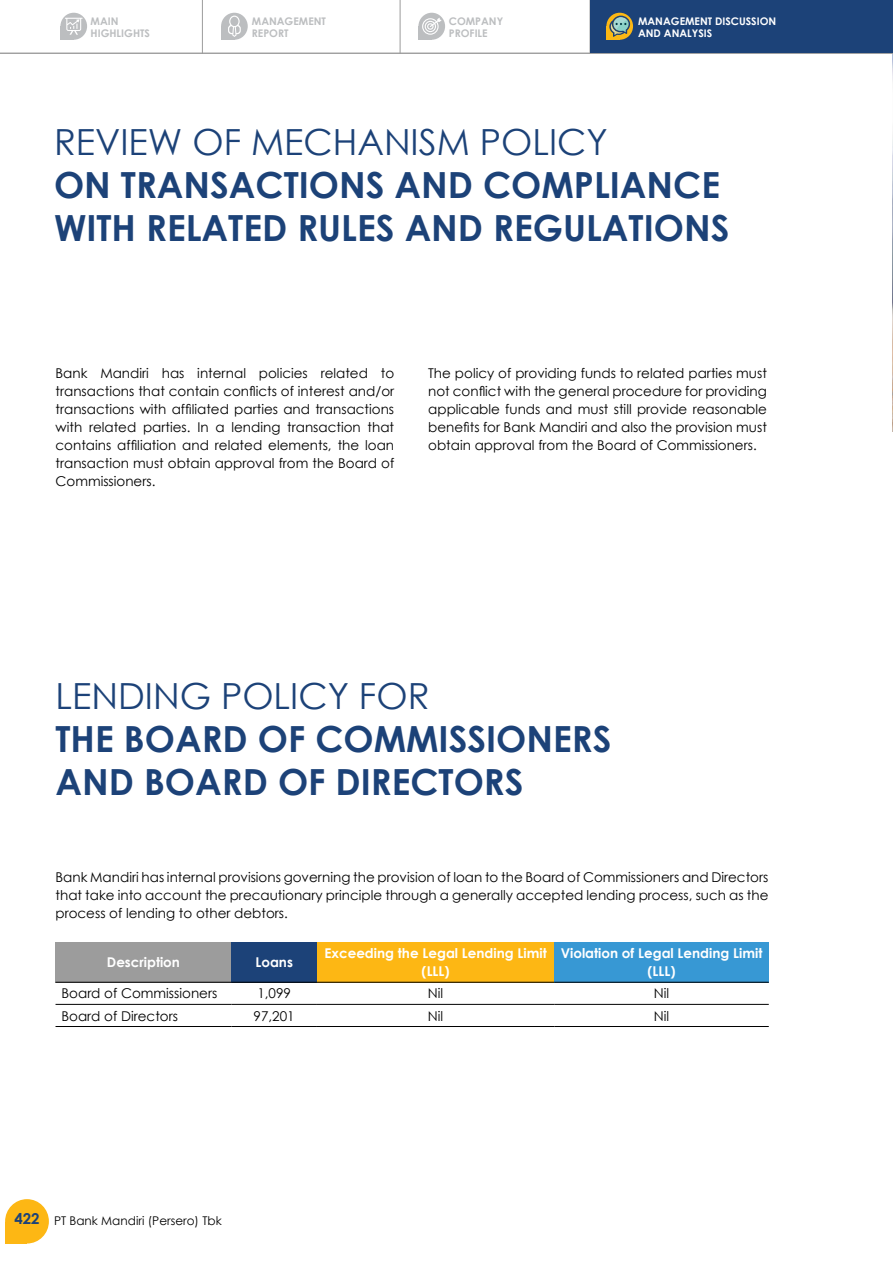
<style>
.page{position:relative;width:893px;height:1263px;background:#fff}
.page>*{position:absolute;margin:0;border:0;box-sizing:border-box;transform-origin:0 0}
.t1{font:700 36px/43.2px "Century Gothic";color:#1c4278}
.t2{font:36px "Century Gothic";color:#1c4278}
.t3{font:13.5px/18px "Century Gothic";color:#000;text-align:justify}
.t4{font:700 13.5px/18px "Century Gothic";color:#fff;text-align:center}
.t5{font:12px "Century Gothic";color:#000}
.t6{font:700 10.5px/12.6px "Century Gothic";color:#bcbec0}
.t7{font:700 10.5px/12.6px "Century Gothic";color:#fff}
.s1{font-weight:700;font-size:15px;color:#1c4278}
</style>
<div class="page">
<img style="left:892px;top:54px;width:1px;height:378px">
<div style="left:56px;top:942px;width:175px;height:40px;background:#9c9c9c"></div>
<div style="left:231px;top:942px;width:86px;height:40px;background:#1c4278"></div>
<div style="left:317px;top:942px;width:237px;height:40px;background:#fdb714"></div>
<div style="left:554px;top:942px;width:215px;height:40px;background:#3798d4"></div>
<hr style="left:56px;top:1004px;width:175px;height:1px;background:#000">
<hr style="left:231px;top:1004px;width:86px;height:1px;background:#000">
<hr style="left:317px;top:1004px;width:237px;height:1px;background:#000">
<hr style="left:554px;top:1004px;width:215px;height:1px;background:#000">
<hr style="left:56px;top:1026px;width:175px;height:1px;background:#000">
<hr style="left:231px;top:1026px;width:86px;height:1px;background:#000">
<hr style="left:317px;top:1026px;width:237px;height:1px;background:#000">
<hr style="left:554px;top:1026px;width:215px;height:1px;background:#000">
<hr style="left:56px;top:982px;width:175px;height:1px;background:#000">
<hr style="left:231px;top:982px;width:86px;height:1px;background:#000">
<hr style="left:317px;top:982px;width:237px;height:1px;background:#000">
<hr style="left:554px;top:982px;width:215px;height:1px;background:#000">
<div style="left:5px;top:1199px;width:44px;height:44px;background:#fdb714;border-radius:50%"></div>
<div style="left:5px;top:1221px;width:22px;height:22px;background:#fdb714"></div>
<hr style="left:202px;top:0;width:1px;height:54px;background:#9c9c9c">
<hr style="left:400px;top:0;width:1px;height:54px;background:#9c9c9c">
<div style="left:221px;top:13px;width:27px;height:27px;background:#bcbec0;border-radius:50%"></div>
<div style="left:221px;top:26px;width:13px;height:14px;background:#bcbec0"></div>
<div style="left:418px;top:13px;width:27px;height:27px;background:#bcbec0;border-radius:50%"></div>
<div style="left:418px;top:26px;width:14px;height:14px;background:#bcbec0"></div>
<svg style="left:228px;top:16px;width:13px;height:21px"></svg>
<svg style="left:422px;top:18px;width:19px;height:17px"></svg>
<svg style="left:60px;top:13px;width:27px;height:27px"></svg>
<div style="left:60px;top:26px;width:14px;height:14px;background:#bcbec0"></div>
<svg style="left:65px;top:18px;width:18px;height:17px"></svg>
<hr style="left:0;top:53px;width:893px;height:1px;background:#9c9c9c">
<div style="left:590px;top:0;width:303px;height:53px;background:#1c4278"></div>
<svg style="left:606px;top:13px;width:27px;height:27px"></svg>
<div style="left:606px;top:26px;width:14px;height:14px;background:#fcb814"></div>
<svg style="left:609px;top:16px;width:21px;height:21px"></svg>
<p class="t6" style="left:91px;top:14px;width:61px">MAIN<br>HIGHLIGHTS</p>
<p class="t7" style="left:638px;top:14px;width:140px">MANAGEMENT DISCUSSION<br>AND ANALYSIS</p>
<p class="t6" style="left:252px;top:14px;width:25px">Management<br>Report</p>
<p class="t6" style="left:449px;top:14px;width:41px">Company<br>Pro</p>
<p class="t6" style="left:470px;top:27px;width:10px">file</p>
<h1 class="t2" style="left:54px;top:120px;width:555px">REVIEW OF MECHANISM POLICY</h1>
<h1 class="t1" style="left:54px;top:162px;width:677px">ON TRANSACTIONS AND COMPLIANCE<br>WITH RELATED RULES AND REGULATIONS</h1>
<p class="t3" style="left:56px;top:364px;width:340px">Bank Mandiri has internal policies related to transactions that contain conflicts of interest and/or transactions with affiliated parties and transactions with related parties. In a lending transaction that contains affiliation and related elements, the loan transaction must obtain approval from the Board of Commissioners.</p>
<p class="t3" style="left:428px;top:364px;width:340px">The policy of providing funds to related parties must not conflict with the general procedure for providing applicable funds and must still provide reasonable benefits for Bank Mandiri and also the provision must obtain approval from the Board of Commissioners.</p>
<h1 class="t2" style="left:56px;top:673px;width:376px">LENDING POLICY FOR</h1>
<h1 class="t1" style="left:56px;top:716px;width:557px">THE BOARD OF COMMISSIONERS<br>AND BOARD OF DIRECTORS</h1>
<p class="t3" style="left:56px;top:868px;width:714px">Bank Mandiri has internal provisions governing the provision of loan to the Board of Commissioners and Directors that take into account the precautionary principle through a generally accepted lending process, such as the process of lending to other debtors.</p>
<p class="t4" style="left:107px;top:953px;width:75px">Description</p>
<p class="t4" style="left:255px;top:953px;width:39px">Loans</p>
<p class="t4" style="left:324px;top:944px;width:224px">Exceeding the Legal Lending Limit (LLL)</p>
<p class="t4" style="left:561px;top:944px;width:203px">Violation of Legal Lending Limit (LLL)</p>
<p class="t3" style="left:62px;top:984px;width:157px">Board of Commissioners</p>
<p class="t3" style="left:257px;top:984px;width:35px">1,099</p>
<p class="t3" style="left:428px;top:984px;width:17px">Nil</p>
<p class="t3" style="left:654px;top:984px;width:17px">Nil</p>
<p class="t3" style="left:62px;top:1006px;width:118px">Board of Directors</p>
<p class="t3" style="left:254px;top:1006px;width:43px">97,201</p>
<p class="t3" style="left:428px;top:1006px;width:17px">Nil</p>
<p class="t3" style="left:654px;top:1006px;width:17px">Nil</p>
<p class="t5" style="left:14px;top:1214px;width:209px"><span class="s1">422</span> PT Bank Mandiri (Persero) Tbk</p>
</div>
